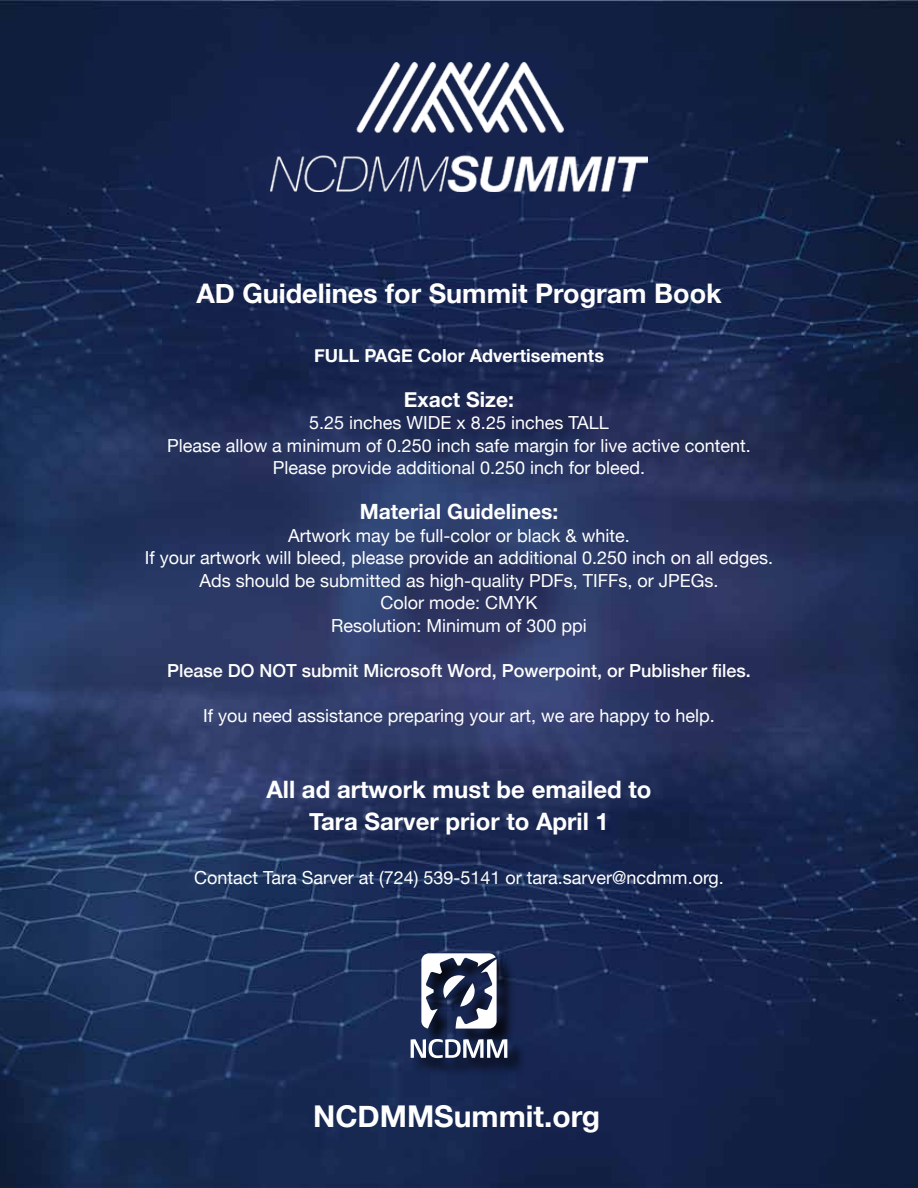
<style>
.page{position:relative;width:918px;height:1188px;background:#fff}
.page>*{position:absolute;margin:0;border:0;box-sizing:border-box;transform-origin:0 0}
.t1{font:700 30px "Helvetica Neue";color:#fff}
.t2{font:700 27px "Helvetica Neue";color:#fff}
.t3{font:700 24px/31.5px "Helvetica Neue";color:#fff;text-align:center}
.t4{font:700 21px "Helvetica Neue";color:#fff}
.t5{font:18px/22.5px "Helvetica Neue";color:#fff;text-align:center}
.t6{font:500 18px "Helvetica Neue";color:#fff}
.t7{font:700 18px "Helvetica Neue";color:#fff}
</style>
<div class="page">
<img style="left:0;top:0;width:918px;height:1188px">
<div style="left:413px;top:956px;width:113px;height:121px;background:#000;opacity:.75"></div>
<svg style="left:411px;top:1039px;width:96px;height:19px"></svg>
<svg style="left:421px;top:953px;width:76px;height:76px"></svg>
<img style="left:270px;top:62px;width:378px;height:129px">
<h2 class="t2" style="left:196px;top:273px;width:527px">AD Guidelines for Summit Program Book</h2>
<p class="t7" style="left:314px;top:341px;width:291px">FULL PAGE Color Advertisements</p>
<p class="t4" style="left:404px;top:383px;width:112px">Exact Size:</p>
<p class="t5" style="left:167px;top:413px;width:585px">5.25 inches WIDE x 8.25 inches TALL<br>Please allow a minimum of 0.250 inch safe margin for live active content.<br>Please provide additional 0.250 inch for bleed.</p>
<p class="t4" style="left:360px;top:495px;width:200px">Material Guidelines:</p>
<p class="t5" style="left:145px;top:525px;width:630px">Artwork may be full-color or black &amp; white.<br>If your artwork will bleed, please provide an additional 0.250 inch on all edges.<br>Ads should be submitted as high-quality PDFs, TIFFs, or JPEGs.<br>Color mode: CMYK<br>Resolution: Minimum of 300 ppi</p>
<p class="t6" style="left:167px;top:656px;width:585px">Please DO NOT submit Microsoft Word, Powerpoint, or Publisher files.</p>
<p class="t5" style="left:203px;top:705px;width:513px">If you need assistance preparing your art, we are happy to help.</p>
<h3 class="t3" style="left:266px;top:775px;width:387px">All ad artwork must be emailed to<br>Tara Sarver prior to April 1</h3>
<p class="t5" style="left:194px;top:867px;width:531px">Contact Tara Sarver at (724) 539-5141 or tara.sarver@ncdmm.org.</p>
<h1 class="t1" style="left:313px;top:1093px;width:288px">NCDMMSummit.org</h1>
</div>
